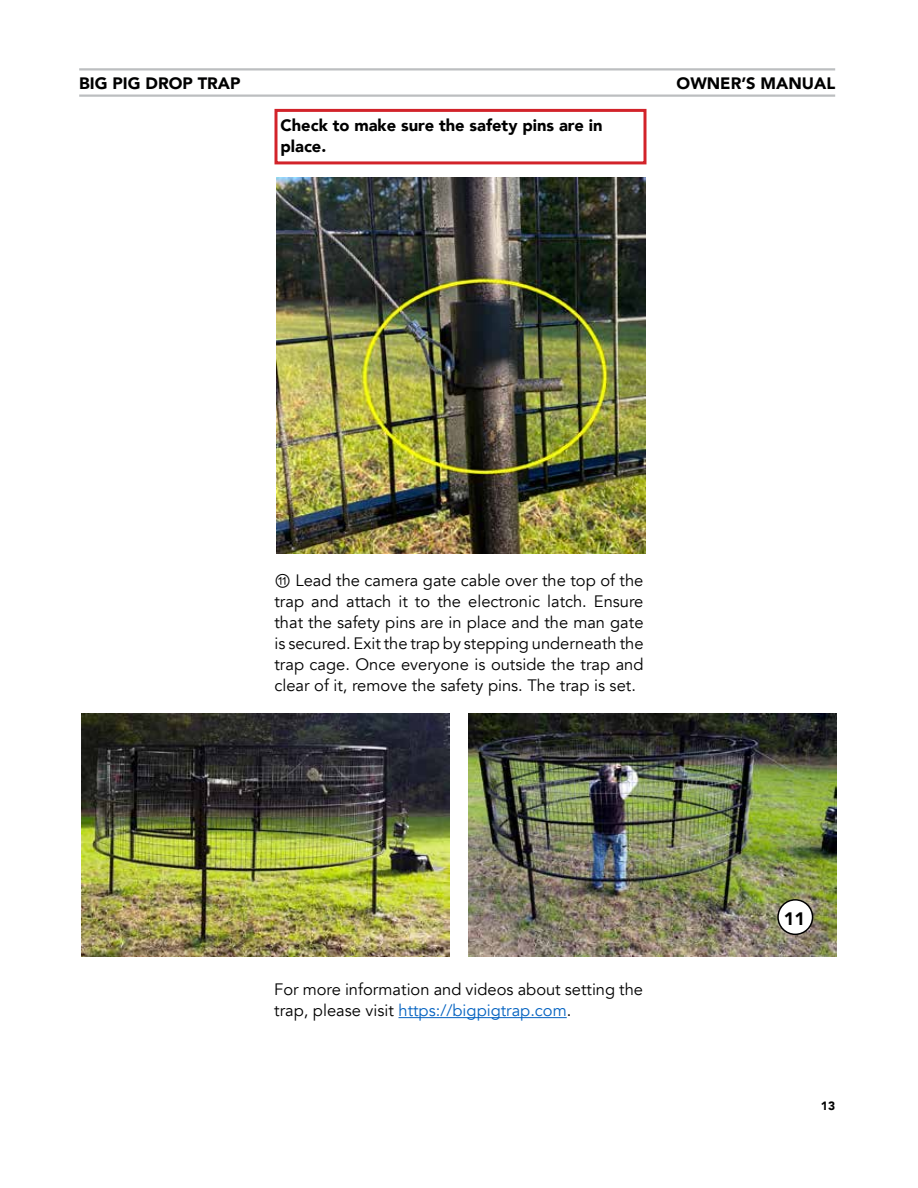
<style>
.page{position:relative;width:918px;height:1188px;background:#fff}
.page>*{position:absolute;margin:0;border:0;box-sizing:border-box;transform-origin:0 0}
.t1{font:900 18px "Avenir";color:#000}
.t2{font:16.5px/21px "Avenir";color:#000;text-align:justify}
.t3{font:900 16.5px/21px "Avenir";color:#000}
.t4{font:900 12px "Avenir";color:#000}
.s1{font-family:"Arial Unicode MS"}
.s2{color:#0563c1}
</style>
<div class="page">
<hr style="left:79px;top:68px;width:756px;height:2px;background:#bcbec0">
<hr style="left:79px;top:94px;width:756px;height:3px;background:#bcbec0">
<div style="left:275px;top:109px;width:372px;height:55px;border:3px solid #d2232a"></div>
<img style="left:276px;top:178px;width:369px;height:375px">
<img style="left:81px;top:714px;width:369px;height:243px">
<img style="left:468px;top:714px;width:369px;height:243px">
<hr style="left:399px;top:1017px;width:168px;height:1px;background:#0563c1">
<div style="left:778px;top:900px;width:35px;height:34px;background:#fff;border-radius:50%"></div>
<div style="left:777px;top:899px;width:36px;height:36px;border:2px solid #000;border-radius:50%"></div>
<p class="t3" style="left:79px;top:72px;width:163px">BIG PIG DROP TRAP</p>
<p class="t3" style="left:677px;top:72px;width:160px">OWNER’S MANUAL</p>
<p class="t3" style="left:280px;top:117px;width:324px">Check to make sure the safety pins are in place.</p>
<p class="t2" style="left:274px;top:572px;width:371px"><span class="s1">⑪</span> Lead the camera gate cable over the top of the trap and attach it to the electronic latch. Ensure that the safety pins are in place and the man gate is secured. Exit the trap by stepping underneath the trap cage. Once everyone is outside the trap and clear of it, remove the safety pins. The trap is set.</p>
<p class="t2" style="left:274px;top:981px;width:370px">For more information and videos about setting the trap, please visit <span class="s2">https://bigpigtrap.com</span>.</p>
<p class="t1" style="left:784px;top:911px;width:23px">11</p>
<p class="t4" style="left:821px;top:1101px;width:16px">13</p>
</div>
